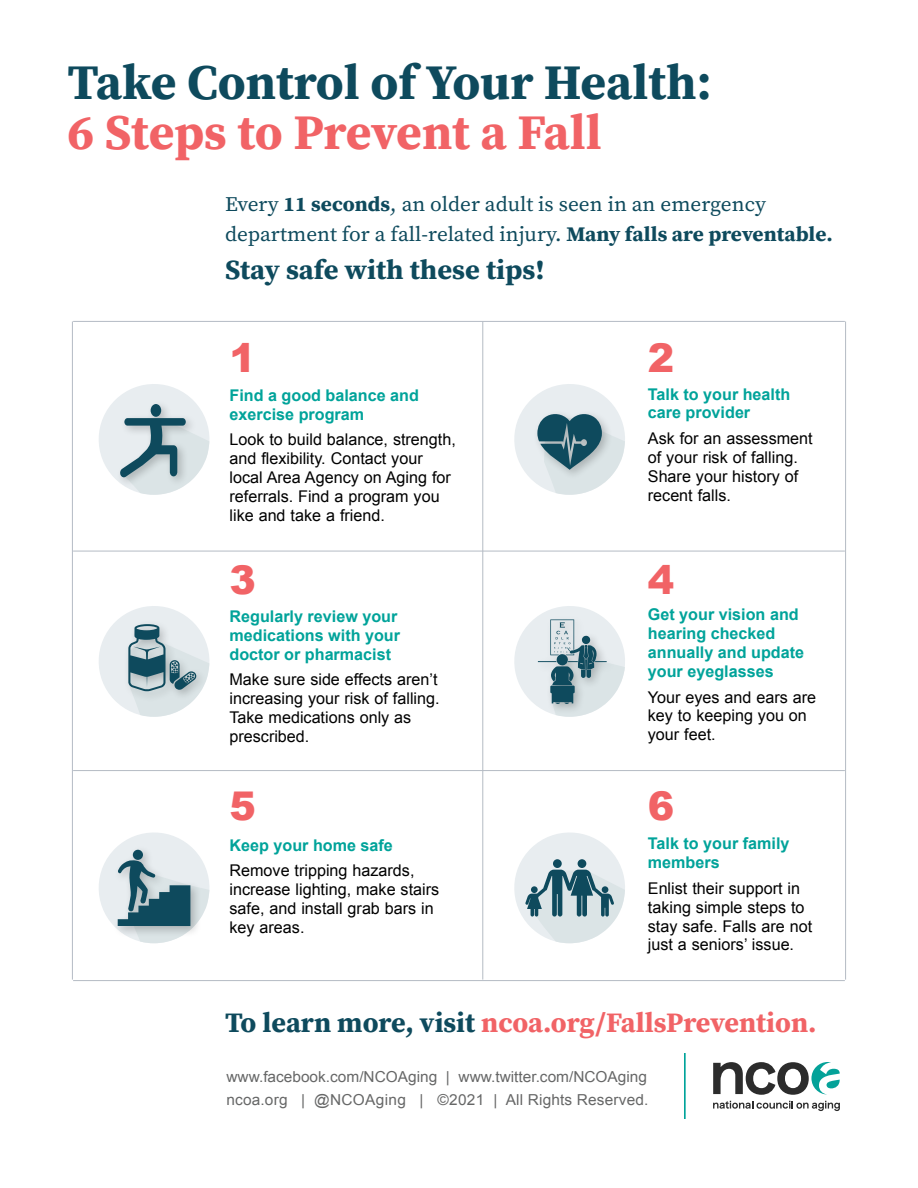
<style>
.page{position:relative;width:918px;height:1188px;background:#fff}
.page>*{position:absolute;margin:0;border:0;box-sizing:border-box;transform-origin:0 0}
.t1{font:700 49.5px/49.5px "Source Serif Pro";letter-spacing:-.005em;color:#0e4a5d}
.ParaStyle01-Leading{font:900 39.6px "Arial";color:#f16366}
.subhead_2{font:700 28.05px "Source Serif Pro";color:#f16366}
.subhead_2-2{font:700 27.6px "Source Serif Pro";color:#0e4a5d}
.subhead_2-3{font:20.7px/30px "Source Serif Pro";color:#0e4a5d}
.Body_text_1{font:16.2px/18.9px "Arial";color:#000}
.Subhead_1{font:700 16.2px/18.9px "Arial";color:#00a39a}
.subhead_2-4{font:15.15px "Arial";color:#666767}
.s1{color:#f16366}
.s2{font-weight:700}
.s3{color:#0e4a5d}
</style>
<div class="page">
<svg style="left:514px;top:606px;width:111px;height:111px"></svg>
<svg style="left:514px;top:832px;width:111px;height:112px"></svg>
<svg style="left:99px;top:832px;width:111px;height:112px"></svg>
<div style="left:133px;top:850px;width:10px;height:10px;background:#0e4a5d;border-radius:50%"></div>
<svg style="left:514px;top:384px;width:111px;height:111px"></svg>
<svg style="left:99px;top:606px;width:111px;height:111px"></svg>
<svg style="left:99px;top:384px;width:111px;height:111px"></svg>
<hr style="left:73px;top:321px;width:772px;height:1px;background:#b4bbc4">
<hr style="left:73px;top:551px;width:772px;height:1px;background:#b4bbc4">
<hr style="left:73px;top:770px;width:772px;height:1px;background:#b4bbc4">
<hr style="left:73px;top:980px;width:772px;height:1px;background:#b4bbc4">
<hr style="left:482px;top:321px;width:1px;height:659px;background:#b4bbc4">
<hr style="left:72px;top:321px;width:1px;height:659px;background:#b4bbc4">
<hr style="left:845px;top:321px;width:1px;height:659px;background:#b4bbc4">
<svg style="left:713px;top:1062px;width:127px;height:33px"></svg>
<svg style="left:713px;top:1101px;width:127px;height:10px"></svg>
<hr style="left:684px;top:1053px;width:2px;height:66px;background:#00a39a">
<p class="t1" style="left:68px;top:57px;width:646px">Take Control of Your Health:<br><span class="s1">6 Steps to Prevent a Fall</span></p>
<p class="subhead_2-3" style="left:225px;top:189px;width:609px">Every <span class="s2">11 seconds</span>, an older adult is seen in an emergency department for a fall-related injury. <span class="s2">Many falls are preventable.</span></p>
<p class="subhead_2-2" style="left:225px;top:251px;width:322px">Stay safe with these tips!</p>
<p class="ParaStyle01-Leading" style="left:230px;top:329px;width:28px">1</p>
<p class="ParaStyle01-Leading" style="left:648px;top:329px;width:28px">2</p>
<p class="Subhead_1" style="left:230px;top:386px;width:191px">Find a good balance and exercise program</p>
<p class="Body_text_1" style="left:230px;top:430px;width:228px">Look to build balance, strength, and flexibility. Contact your local Area Agency on Aging for referrals. Find a program you like and take a friend.</p>
<p class="Subhead_1" style="left:648px;top:385px;width:144px">Talk to your health care provider</p>
<p class="Body_text_1" style="left:648px;top:429px;width:166px">Ask for an assessment of your risk of falling.<br>Share your history of recent falls.</p>
<p class="ParaStyle01-Leading" style="left:230px;top:551px;width:28px">3</p>
<p class="ParaStyle01-Leading" style="left:648px;top:551px;width:28px">4</p>
<p class="Subhead_1" style="left:230px;top:607px;width:172px">Regularly review your medications with your doctor or pharmacist</p>
<p class="Body_text_1" style="left:230px;top:670px;width:212px">Make sure side effects aren’t increasing your risk of falling.<br>Take medications only as prescribed.</p>
<p class="Subhead_1" style="left:648px;top:606px;width:158px">Get your vision and hearing checked annually and update your eyeglasses</p>
<p class="Body_text_1" style="left:648px;top:688px;width:170px">Your eyes and ears are key to keeping you on your feet.</p>
<p class="ParaStyle01-Leading" style="left:230px;top:777px;width:28px">5</p>
<p class="ParaStyle01-Leading" style="left:648px;top:777px;width:28px">6</p>
<p class="Subhead_1" style="left:230px;top:836px;width:165px">Keep your home safe</p>
<p class="Body_text_1" style="left:230px;top:861px;width:211px">Remove tripping hazards, increase lighting, make stairs safe, and install grab bars in key areas.</p>
<p class="Subhead_1" style="left:648px;top:835px;width:143px">Talk to your family members</p>
<p class="Body_text_1" style="left:648px;top:879px;width:166px">Enlist their support in taking simple steps to stay safe. Falls are not just a seniors’ issue.</p>
<p class="subhead_2" style="left:225px;top:1003px;width:593px"><span class="s3">To learn more, visit</span> ncoa.org/FallsPrevention.</p>
<p class="subhead_2-4" style="left:226px;top:1067px;width:422px">www.facebook.com/NCOAging | www.twitter.com/NCOAging</p>
<p class="subhead_2-4" style="left:226px;top:1090px;width:423px">ncoa.org | @NCOAging | ©2021 | All Rights Reserved.</p>
</div>
